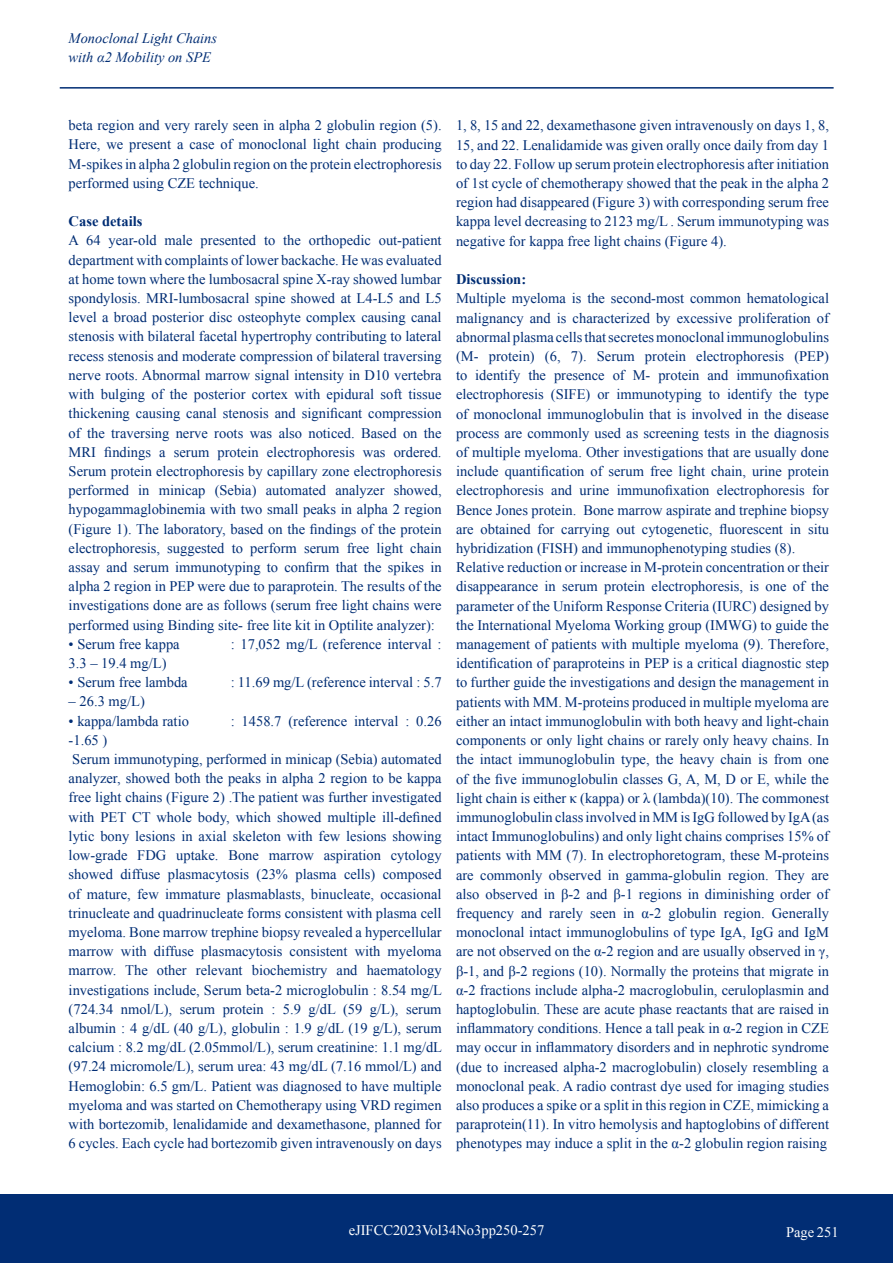
<style>
.page{position:relative;width:893px;height:1263px;background:#fff}
.page>*{position:absolute;margin:0;border:0;box-sizing:border-box;transform-origin:0 0}
.t1{font:14.55px/19.2px "Times New Roman";color:#012d74;text-align:justify}
.t2{font:14.55px "Times New Roman";color:#fff}
.t3{font:700 14.55px "Times New Roman";color:#012d74}
.t4{font:italic 14.4px/19.5px "Times New Roman";color:#012d74}
</style>
<div class="page">
<div style="left:0;top:1195px;width:893px;height:68px;background:#012d74"></div>
<hr style="left:60px;top:87px;width:774px;height:2px;background:#012d74">
<p class="t4" style="left:69px;top:28px;width:150px">Monoclonal Light Chains with α2 Mobility on SPE</p>
<p class="t1" style="left:69px;top:116px;width:374px">beta region and very rarely seen in alpha 2 globulin region (5).<br>Here, we present a case of monoclonal light chain producing M-spikes in alpha 2 globulin region on the protein electrophoresis performed using CZE technique.</p>
<p class="t3" style="left:69px;top:211px;width:75px">Case details</p>
<p class="t1" style="left:69px;top:231px;width:374px">A 64 year-old male presented to the orthopedic out-patient department with complaints of lower backache. He was evaluated at home town where the lumbosacral spine X-ray showed lumbar spondylosis. MRI-lumbosacral spine showed at L4-L5 and L5 level a broad posterior disc osteophyte complex causing canal stenosis with bilateral facetal hypertrophy contributing to lateral recess stenosis and moderate compression of bilateral traversing nerve roots. Abnormal marrow signal intensity in D10 vertebra with bulging of the posterior cortex with epidural soft tissue thickening causing canal stenosis and significant compression of the traversing nerve roots was also noticed. Based on the MRI findings a serum protein electrophoresis was ordered.<br>Serum protein electrophoresis by capillary zone electrophoresis performed in minicap (Sebia) automated analyzer showed, hypogammaglobinemia with two small peaks in alpha 2 region (Figure 1). The laboratory, based on the findings of the protein electrophoresis, suggested to perform serum free light chain assay and serum immunotyping to confirm that the spikes in alpha 2 region in PEP were due to paraprotein. The results of the investigations done are as follows (serum free light chains were performed using Binding site- free lite kit in Optilite analyzer):</p>
<p class="t1" style="left:69px;top:634px;width:113px">• Serum free kappa</p>
<p class="t1" style="left:231px;top:634px;width:212px">: 17,052 mg/L (reference interval :</p>
<p class="t1" style="left:69px;top:653px;width:99px">3.3 – 19.4 mg/L)</p>
<p class="t1" style="left:69px;top:672px;width:121px">• Serum free lambda</p>
<p class="t1" style="left:231px;top:672px;width:212px">: 11.69 mg/L (reference interval : 5.7</p>
<p class="t1" style="left:69px;top:692px;width:78px">– 26.3 mg/L)</p>
<p class="t1" style="left:69px;top:711px;width:122px">• kappa/lambda ratio</p>
<p class="t1" style="left:231px;top:711px;width:212px">: 1458.7 (reference interval : 0.26</p>
<p class="t1" style="left:69px;top:730px;width:375px;text-align:left">-1.65 )<br>Serum immunotyping, performed in minicap (Sebia) automated analyzer, showed both the peaks in alpha 2 region to be kappa free light chains (Figure 2) .The patient was further investigated with PET CT whole body, which showed multiple ill-defined lytic bony lesions in axial skeleton with few lesions showing low-grade FDG uptake. Bone marrow aspiration cytology showed diffuse plasmacytosis (23% plasma cells) composed of mature, few immature plasmablasts, binucleate, occasional trinucleate and quadrinucleate forms consistent with plasma cell myeloma. Bone marrow trephine biopsy revealed a hypercellular marrow with diffuse plasmacytosis consistent with myeloma marrow. The other relevant biochemistry and haematology investigations include, Serum beta-2 microglobulin : 8.54 mg/L (724.34 nmol/L), serum protein : 5.9 g/dL (59 g/L), serum albumin : 4 g/dL (40 g/L), globulin : 1.9 g/dL (19 g/L), serum calcium : 8.2 mg/dL (2.05mmol/L), serum creatinine: 1.1 mg/dL (97.24 micromole/L), serum urea: 43 mg/dL (7.16 mmol/L) and Hemoglobin: 6.5 gm/L. Patient was diagnosed to have multiple myeloma and was started on Chemotherapy using VRD regimen with bortezomib, lenalidamide and dexamethasone, planned for 6 cycles. Each cycle had bortezomib given intravenously on days</p>
<p class="t1" style="left:456px;top:116px;width:374px">1, 8, 15 and 22, dexamethasone given intravenously on days 1, 8, 15, and 22. Lenalidamide was given orally once daily from day 1 to day 22. Follow up serum protein electrophoresis after initiation of 1st cycle of chemotherapy showed that the peak in the alpha 2 region had disappeared (Figure 3) with corresponding serum free kappa level decreasing to 2123 mg/L . Serum immunotyping was negative for kappa free light chains (Figure 4).</p>
<p class="t3" style="left:456px;top:269px;width:72px">Discussion:</p>
<p class="t1" style="left:456px;top:289px;width:375px;text-align:left">Multiple myeloma is the second-most common hematological malignancy and is characterized by excessive proliferation of abnormal plasma cells that secretes monoclonal immunoglobulins (M- protein) (6, 7). Serum protein electrophoresis (PEP) to identify the presence of M- protein and immunofixation electrophoresis (SIFE) or immunotyping to identify the type of monoclonal immunoglobulin that is involved in the disease process are commonly used as screening tests in the diagnosis of multiple myeloma. Other investigations that are usually done include quantification of serum free light chain, urine protein electrophoresis and urine immunofixation electrophoresis for Bence Jones protein. Bone marrow aspirate and trephine biopsy are obtained for carrying out cytogenetic, fluorescent in situ hybridization (FISH) and immunophenotyping studies (8).<br>Relative reduction or increase in M-protein concentration or their disappearance in serum protein electrophoresis, is one of the parameter of the Uniform Response Criteria (IURC) designed by the International Myeloma Working group (IMWG) to guide the management of patients with multiple myeloma (9). Therefore, identification of paraproteins in PEP is a critical diagnostic step to further guide the investigations and design the management in patients with MM. M-proteins produced in multiple myeloma are either an intact immunoglobulin with both heavy and light-chain components or only light chains or rarely only heavy chains. In the intact immunoglobulin type, the heavy chain is from one of the five immunoglobulin classes G, A, M, D or E, while the light chain is either κ (kappa) or λ (lambda)(10). The commonest immunoglobulin class involved in MM is IgG followed by IgA (as intact Immunoglobulins) and only light chains comprises 15% of patients with MM (7). In electrophoretogram, these M-proteins are commonly observed in gamma-globulin region. They are also observed in β-2 and β-1 regions in diminishing order of frequency and rarely seen in α-2 globulin region. Generally monoclonal intact immunoglobulins of type IgA, IgG and IgM are not observed on the α-2 region and are usually observed in γ, β-1, and β-2 regions (10). Normally the proteins that migrate in α-2 fractions include alpha-2 macroglobulin, ceruloplasmin and haptoglobulin. These are acute phase reactants that are raised in inflammatory conditions. Hence a tall peak in α-2 region in CZE may occur in inflammatory disorders and in nephrotic syndrome (due to increased alpha-2 macroglobulin) closely resembling a monoclonal peak. A radio contrast dye used for imaging studies also produces a spike or a split in this region in CZE, mimicking a paraprotein(11). In vitro hemolysis and haptoglobins of different phenotypes may induce a split in the α-2 globulin region raising</p>
<p class="t2" style="left:349px;top:1220px;width:197px">eJIFCC2023Vol34No3pp250-257</p>
<p class="t2" style="left:786px;top:1223px;width:54px">Page 251</p>
</div>
